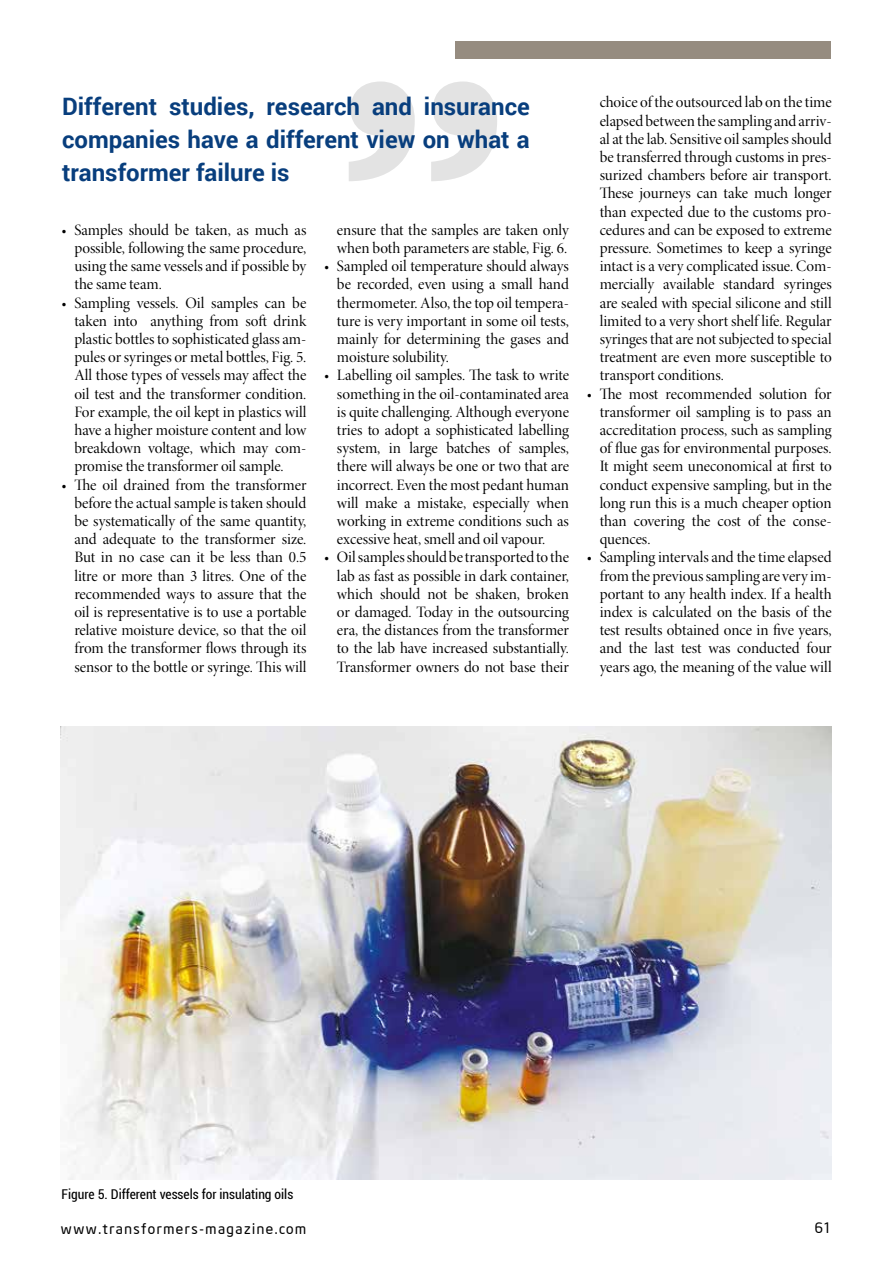
<style>
.page{position:relative;width:893px;height:1263px;background:#fff}
.page>*{position:absolute;margin:0;border:0;box-sizing:border-box;transform-origin:0 0}
.t1{font:700 24px/33px "Roboto";color:#083e7d;text-align:justify}
.t2{font:15.9px/18.1px "Minion Pro Disp";letter-spacing:-.005em;color:#000;text-align:justify}
.t3{font:14.25px "Neo Sans Intel";letter-spacing:.11em;color:#000}
.t4{font:condensed 13.5px "Roboto";color:#000}
</style>
<div class="page">
<svg style="left:349px;top:81px;width:148px;height:100px"></svg>
<img style="left:61px;top:726px;width:771px;height:453px">
<div style="left:455px;top:41px;width:376px;height:17px;background:#968c80"></div>
<h1 class="t1" style="left:62px;top:89px;width:469px">Different studies, research and insurance companies have a different view on what a transformer failure is</h1>
<p class="t2" style="left:74px;top:221px;width:234px;text-indent:-13px">• Samples should be taken, as much as possible, following the same procedure, using the same vessels and if possible by the same team.</p>
<p class="t2" style="left:74px;top:294px;width:234px;text-indent:-13px">• Sampling vessels. Oil samples can be taken into anything from soft drink plastic bottles to sophisticated glass am&shy;pules or syringes or metal bottles, Fig. 5.<br>All those types of vessels may affect the oil test and the transformer condition.<br>For example, the oil kept in plastics will have a higher moisture content and low breakdown voltage, which may com&shy;promise the transformer oil sample.</p>
<p class="t2" style="left:74px;top:476px;width:234px;text-indent:-13px">• The oil drained from the transformer before the actual sample is taken should be systematically of the same quantity, and adequate to the transformer size.<br>But in no case can it be less than 0.5 litre or more than 3 litres. One of the recommended ways to assure that the oil is representative is to use a portable relative moisture device, so that the oil from the transformer flows through its sensor to the bottle or syringe. This will</p>
<p class="t2" style="left:337px;top:221px;width:233px">ensure that the samples are taken only when both parameters are stable, Fig. 6.</p>
<p class="t2" style="left:337px;top:257px;width:234px;text-indent:-13px">• Sampled oil temperature should always be recorded, even using a small hand thermometer. Also, the top oil tempera&shy;ture is very important in some oil tests, mainly for determining the gases and moisture solubility.</p>
<p class="t2" style="left:337px;top:367px;width:234px;text-indent:-13px">• Labelling oil samples. The task to write something in the oil-contaminated area is quite challenging. Although everyone tries to adopt a sophisticated labelling system, in large batches of samples, there will always be one or two that are incorrect. Even the most pedant human will make a mistake, especially when working in extreme conditions such as excessive heat, smell and oil vapour.</p>
<p class="t2" style="left:337px;top:549px;width:234px;text-indent:-13px">• Oil samples should be transported to the lab as fast as possible in dark container, which should not be shaken, broken or damaged. Today in the outsourcing era, the distances from the transformer to the lab have increased substantially.<br>Transformer owners do not base their</p>
<p class="t2" style="left:600px;top:94px;width:234px">choice of the outsourced lab on the time elapsed between the sampling and arriv&shy;al at the lab. Sensitive oil samples should be transferred through customs in pres&shy;surized chambers before air transport.<br>These journeys can take much longer than expected due to the customs pro&shy;cedures and can be exposed to extreme pressure. Sometimes to keep a syringe intact is a very complicated issue. Com&shy;mercially available standard syringes are sealed with special silicone and still limited to a very short shelf life. Regular syringes that are not subjected to special treatment are even more susceptible to transport conditions.</p>
<p class="t2" style="left:600px;top:385px;width:234px;text-indent:-13px">• The most recommended solution for transformer oil sampling is to pass an accreditation process, such as sampling of flue gas for environmental purposes.<br>It might seem uneconomical at first to conduct expensive sampling, but in the long run this is a much cheaper option than covering the cost of the conse&shy;quences.</p>
<p class="t2" style="left:600px;top:549px;width:234px;text-indent:-13px">• Sampling intervals and the time elapsed from the previous sampling are very im&shy;portant to any health index. If a health index is calculated on the basis of the test results obtained once in five years, and the last test was conducted four years ago, the meaning of the value will</p>
<p class="t4" style="left:62px;top:1185px;width:233px">Figure 5. Different vessels for insulating oils</p>
<p class="t3" style="left:61px;top:1220px;width:247px">www.transformers-magazine.com</p>
<p class="t3" style="left:815px;top:1219px;width:18px">61</p>
</div>
